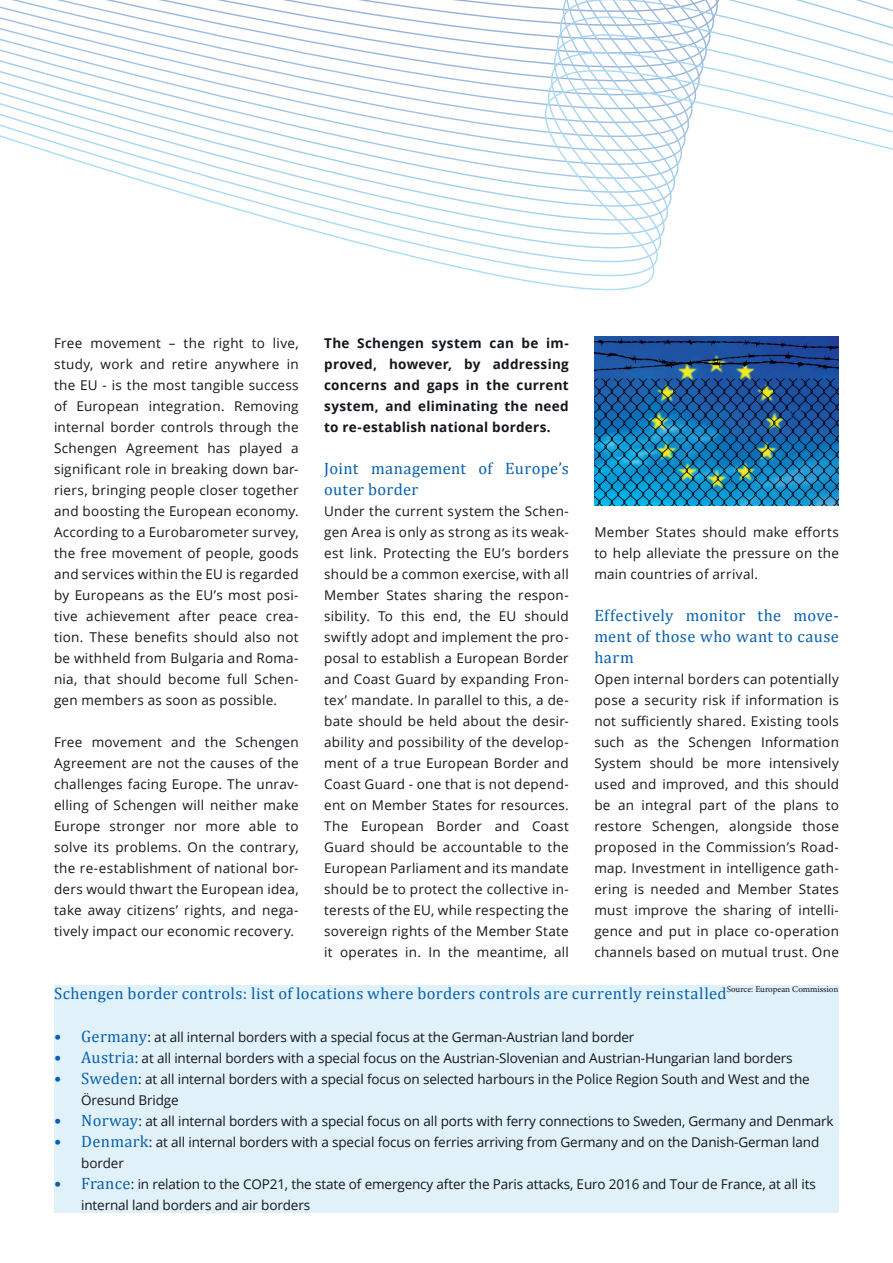
<style>
.page{position:relative;width:893px;height:1263px;background:#fff}
.page>*{position:absolute;margin:0;border:0;box-sizing:border-box;transform-origin:0 0}
.t1{font:16.5px/21px "Cambria";letter-spacing:.025em;color:#0660ac}
.t2{font:13.5px/21px "Open Sans";letter-spacing:-.01em;color:#13161b;text-align:justify}
.t3{font:700 13.5px/21px "Open Sans";letter-spacing:.02em;color:#13161b;text-align:justify}
.t4{font:9px "Minion Pro";color:#13161b}
.s1{font-family:"Cambria";font-size:16.5px;color:#0660ac}
</style>
<div class="page">
<svg style="left:0;top:0;width:893px;height:290px"></svg>
<div style="left:54px;top:985px;width:785px;height:228px;background:#e1f1fa"></div>
<img style="left:594px;top:336px;width:245px;height:169px">
<p class="t2" style="left:54px;top:332px;width:246px">Free movement – the right to live, study, work and retire anywhere in the EU - is the most tangible success of European integration. Removing internal border controls through the Schengen Agreement has played a significant role in breaking down bar&shy;riers, bringing people closer together and boosting the European economy.<br>According to a Eurobarometer survey, the free movement of people, goods and services within the EU is regarded by Europeans as the EU’s most posi&shy;tive achievement after peace crea&shy;tion. These benefits should also not be withheld from Bulgaria and Roma&shy;nia, that should become full Schen&shy;gen members as soon as possible.</p>
<p class="t2" style="left:54px;top:731px;width:246px">Free movement and the Schengen Agreement are not the causes of the challenges facing Europe. The unrav&shy;elling of Schengen will neither make Europe stronger nor more able to solve its problems. On the contrary, the re-establishment of national bor&shy;ders would thwart the European idea, take away citizens’ rights, and nega&shy;tively impact our economic recovery.</p>
<p class="t3" style="left:324px;top:332px;width:246px">The Schengen system can be im&shy;proved, however, by addressing concerns and gaps in the current system, and eliminating the need to re-establish national borders.</p>
<p class="t1" style="left:324px;top:458px;width:246px">Joint management of Europe’s outer border</p>
<p class="t2" style="left:324px;top:500px;width:246px">Under the current system the Schen&shy;gen Area is only as strong as its weak&shy;est link. Protecting the EU’s borders should be a common exercise, with all Member States sharing the respon&shy;sibility. To this end, the EU should swiftly adopt and implement the pro&shy;posal to establish a European Border and Coast Guard by expanding Fron&shy;tex’ mandate. In parallel to this, a de&shy;bate should be held about the desir&shy;ability and possibility of the develop&shy;ment of a true European Border and Coast Guard - one that is not depend&shy;ent on Member States for resources.<br>The European Border and Coast Guard should be accountable to the European Parliament and its mandate should be to protect the collective in&shy;terests of the EU, while respecting the sovereign rights of the Member State it operates in. In the meantime, all</p>
<p class="t2" style="left:594px;top:521px;width:246px">Member States should make efforts to help alleviate the pressure on the main countries of arrival.</p>
<p class="t1" style="left:594px;top:605px;width:246px;text-align:justify">Effectively monitor the move&shy;ment of those who want to cause harm</p>
<p class="t2" style="left:594px;top:668px;width:246px">Open internal borders can potentially pose a security risk if information is not sufficiently shared. Existing tools such as the Schengen Information System should be more intensively used and improved, and this should be an integral part of the plans to restore Schengen, alongside those proposed in the Commission’s Road&shy;map. Investment in intelligence gath&shy;ering is needed and Member States must improve the sharing of intelli&shy;gence and put in place co-operation channels based on mutual trust. One</p>
<p class="t1" style="left:54px;top:983px;width:674px">Schengen border controls: list of locations where borders controls are currently reinstalled</p>
<p class="t2" style="left:54px;top:1026px;width:582px"><span class="s1">• Germany</span>: at all internal borders with a special focus at the German-Austrian land border</p>
<p class="t2" style="left:54px;top:1047px;width:740px"><span class="s1">• Austria</span>: at all internal borders with a special focus on the Austrian-Slovenian and Austrian-Hungarian land borders</p>
<p class="t2" style="left:81px;top:1068px;width:730px;text-indent:-27px"><span class="s1">• Sweden</span>: at all internal borders with a special focus on selected harbours in the Police Region South and West and the<br>Öresund Bridge</p>
<p class="t2" style="left:54px;top:1110px;width:781px"><span class="s1">• Norway</span>: at all internal borders with a special focus on all ports with ferry connections to Sweden, Germany and Denmark</p>
<p class="t2" style="left:81px;top:1131px;width:740px;text-indent:-27px"><span class="s1">• Denmark</span>: at all internal borders with a special focus on ferries arriving from Germany and on the Danish-German land border</p>
<p class="t2" style="left:81px;top:1173px;width:736px;line-height:21.6px;text-indent:-27px"><span class="s1">• France</span>: in relation to the COP21, the state of emergency after the Paris attacks, Euro 2016 and Tour de France, at all its internal land borders and air borders</p>
<p class="t4" style="left:727px;top:983px;width:113px">Source: European Commission</p>
</div>
